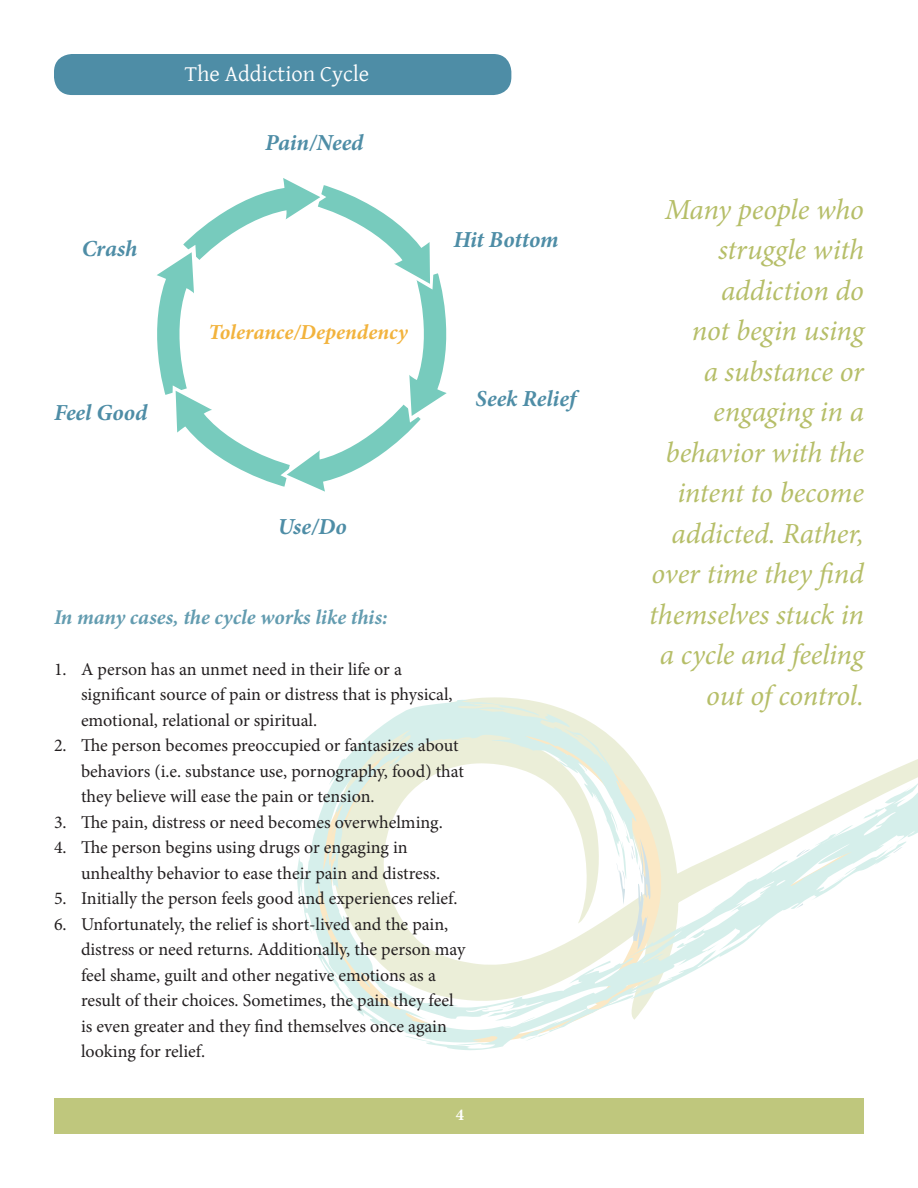
<style>
.page{position:relative;width:918px;height:1188px;background:#fff}
.page>*{position:absolute;margin:0;border:0;box-sizing:border-box;transform-origin:0 0}
.t1{font:italic 29.1px/40.5px "Minion Pro";letter-spacing:-.01em;color:#b6be68;text-align:right}
.t2{font:italic 700 22.95px "Minion Pro";letter-spacing:-.005em;color:#4e8da6}
.t3{font:22.5px "Gentium";color:#fff}
.t4{font:italic 700 21.45px "Minion Pro";color:#f2b33d}
.t5{font:italic 700 21px "Minion Pro";letter-spacing:-.005em;color:#639cb0}
.t6{font:18px/25.5px "Minion Pro";color:#231f20}
.t7{font:700 16.5px "Minion Pro";color:#fff}
</style>
<div class="page">
<svg style="left:297px;top:699px;width:621px;height:351px"></svg>
<svg style="left:631px;top:838px;width:19px;height:112px"></svg>
<svg style="left:617px;top:863px;width:8px;height:42px"></svg>
<svg style="left:796px;top:902px;width:9px;height:7px"></svg>
<svg style="left:833px;top:877px;width:11px;height:6px"></svg>
<svg style="left:888px;top:845px;width:15px;height:8px"></svg>
<svg style="left:795px;top:849px;width:15px;height:9px"></svg>
<div style="left:55px;top:1099px;width:809px;height:35px;background:#bfc77d"></div>
<div style="left:54px;top:54px;width:457px;height:41px;background:#4e8da6;border-radius:18px"></div>
<svg style="left:157px;top:178px;width:290px;height:314px"></svg>
<p class="t3" style="left:185px;top:57px;width:186px">The Addiction Cycle</p>
<p class="t2" style="left:82px;top:233px;width:57px">Crash</p>
<p class="t2" style="left:54px;top:396px;width:95px">Feel Good</p>
<p class="t2" style="left:265px;top:126px;width:100px">Pain/Need</p>
<p class="t4" style="left:209px;top:317px;width:201px">Tolerance/Dependency</p>
<p class="t2" style="left:278px;top:510px;width:70px">Use/Do</p>
<p class="t2" style="left:453px;top:223px;width:107px">Hit Bottom</p>
<p class="t2" style="left:476px;top:382px;width:102px">Seek Relief</p>
<p class="t5" style="left:54px;top:602px;width:335px">In many cases, the cycle works like this:</p>
<p class="t6" style="left:81px;top:656px;width:373px;text-indent:-27px">1. A person has an unmet need in their life or a significant source of pain or distress that is physical, emotional, relational or spiritual.</p>
<p class="t6" style="left:81px;top:733px;width:384px;text-indent:-27px">2. The person becomes preoccupied or fantasizes about behaviors (i.e. substance use, pornography, food) that they believe will ease the pain or tension.</p>
<p class="t6" style="left:54px;top:809px;width:390px">3. The pain, distress or need becomes overwhelming.</p>
<p class="t6" style="left:81px;top:835px;width:361px;text-indent:-27px">4. The person begins using drugs or engaging in unhealthy behavior to ease their pain and distress.</p>
<p class="t6" style="left:54px;top:886px;width:405px">5. Initially the person feels good and experiences relief.</p>
<p class="t6" style="left:81px;top:911px;width:386px;text-indent:-27px">6. Unfortunately, the relief is short-lived and the pain, distress or need returns. Additionally, the person may feel shame, guilt and other negative emotions as a result of their choices. Sometimes, the pain they feel is even greater and they find themselves once again looking for relief.</p>
<p class="t7" style="left:456px;top:1104px;width:10px">4</p>
<p class="t1" style="left:649px;top:189px;width:216px">Many people who struggle with addiction do<br>not begin using<br>a substance or engaging in a behavior with the intent to become addicted. Rather, over time they find themselves stuck in a cycle and feeling out of control.</p>
</div>
